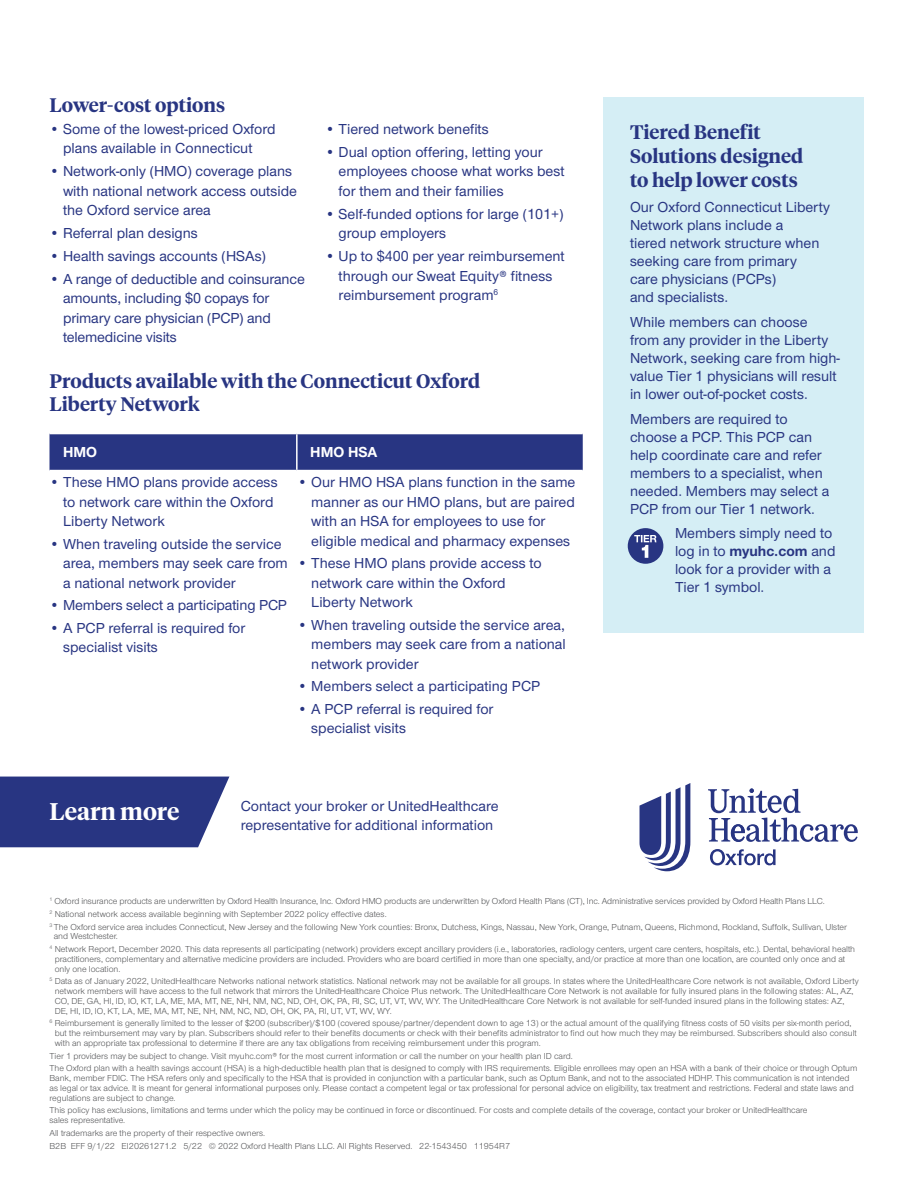
<style>
.page{position:relative;width:918px;height:1188px;background:#fff}
.page>*{position:absolute;margin:0;border:0;box-sizing:border-box;transform-origin:0 0}
.CTA{font:600 24px "UHC Serif Headline";color:#fff}
.H5{font:600 19.5px/24px "UHC Serif Headline";color:#283582}
.Body{font:500 15px/19.5px "UHC Sans";color:#283582}
.t1{font:700 15px "UHC Sans";color:#fff}
.Footnotes{font:9px/9.8px "UHC Sans";color:#57585a}
.Disclaimer_Copyrigh{font:9px/9.8px "UHC Sans";color:#57585a}
.s1{font-weight:700}
</style>
<div class="page">
<div style="left:603px;top:97px;width:261px;height:536px;background:#d5eef5"></div>
<svg style="left:640px;top:783px;width:50px;height:88px"></svg>
<svg style="left:710px;top:849px;width:66px;height:16px"></svg>
<svg style="left:708px;top:788px;width:150px;height:54px"></svg>
<div style="left:50px;top:434px;width:533px;height:36px;background:#283582"></div>
<hr style="left:296px;top:434px;width:2px;height:36px;background:#fff">
<div style="left:0;top:777px;width:229px;height:70px;background:#283582"></div>
<div style="left:628px;top:528px;width:35px;height:36px;background:#283582;border-radius:50%"></div>
<svg style="left:634px;top:535px;width:23px;height:23px"></svg>
<p class="H5" style="left:50px;top:92px;width:177px">Lower-cost options</p>
<p class="Body" style="left:63px;top:119px;width:214px;text-indent:-14px">• Some of the lowest-priced Oxford plans available in Connecticut</p>
<p class="Body" style="left:63px;top:161px;width:236px;text-indent:-14px">• Network-only (HMO) coverage plans with national network access outside the Oxford service area</p>
<p class="Body" style="left:50px;top:223px;width:150px">• Referral plan designs</p>
<p class="Body" style="left:50px;top:246px;width:218px">• Health savings accounts (HSAs)</p>
<p class="Body" style="left:63px;top:269px;width:243px;text-indent:-14px">• A range of deductible and coinsurance amounts, including $0 copays for primary care physician (PCP) and telemedicine visits</p>
<p class="Body" style="left:325px;top:119px;width:165px">• Tiered network benefits</p>
<p class="Body" style="left:339px;top:141px;width:228px;text-indent:-14px">• Dual option offering, letting your employees choose what works best for them and their families</p>
<p class="Body" style="left:339px;top:203px;width:227px;text-indent:-14px">• Self-funded options for large (101+) group employers</p>
<p class="Body" style="left:339px;top:246px;width:228px;text-indent:-14px">• Up to $400 per year reimbursement through our Sweat Equity® fitness reimbursement program<sup>6</sup></p>
<p class="H5" style="left:50px;top:368px;width:432px;line-height:23.4px">Products available with the Connecticut Oxford<br>Liberty Network</p>
<p class="t1" style="left:63px;top:442px;width:36px">HMO</p>
<p class="t1" style="left:310px;top:442px;width:69px">HMO HSA</p>
<p class="Body" style="left:63px;top:472px;width:216px;text-indent:-14px">• These HMO plans provide access to network care within the Oxford<br>Liberty Network</p>
<p class="Body" style="left:63px;top:533px;width:226px;text-indent:-14px">• When traveling outside the service area, members may seek care from a national network provider</p>
<p class="Body" style="left:50px;top:595px;width:239px">• Members select a participating PCP</p>
<p class="Body" style="left:63px;top:617px;width:184px;text-indent:-14px">• A PCP referral is required for specialist visits</p>
<p class="Body" style="left:311px;top:472px;width:266px;text-indent:-14px">• Our HMO HSA plans function in the same manner as our HMO plans, but are paired with an HSA for employees to use for eligible medical and pharmacy expenses</p>
<p class="Body" style="left:311px;top:553px;width:232px;text-indent:-14px">• These HMO plans provide access to network care within the Oxford<br>Liberty Network</p>
<p class="Body" style="left:311px;top:614px;width:256px;text-align:justify;text-indent:-14px">• When traveling outside the service area, members may seek care from a national network provider</p>
<p class="Body" style="left:298px;top:676px;width:244px">• Members select a participating PCP</p>
<p class="Body" style="left:311px;top:698px;width:184px;text-indent:-14px">• A PCP referral is required for specialist visits</p>
<p class="CTA" style="left:50px;top:795px;width:132px">Learn more</p>
<p class="Body" style="left:241px;top:795px;width:259px">Contact your broker or UnitedHealthcare representative for additional information</p>
<p class="H5" style="left:630px;top:119px;width:175px">Tiered Benefit<br>Solutions designed to help lower costs</p>
<p class="Body" style="left:630px;top:197px;width:202px;line-height:18px">Our Oxford Connecticut Liberty<br>Network plans include a<br>tiered network structure when seeking care from primary<br>care physicians (PCPs)<br>and specialists.</p>
<p class="Body" style="left:630px;top:312px;width:212px;line-height:18px">While members can choose from any provider in the Liberty<br>Network, seeking care from high&shy;value Tier 1 physicians will result in lower out-of-pocket costs.</p>
<p class="Body" style="left:630px;top:409px;width:201px;line-height:18px">Members are required to choose a PCP. This PCP can help coordinate care and refer members to a specialist, when needed. Members may select a<br>PCP from our Tier 1 network.</p>
<p class="Body" style="left:675px;top:524px;width:162px;line-height:18px">Members simply need to log in to <span class="s1">myuhc.com</span> and look for a provider with a<br>Tier 1 symbol.</p>
<p class="Footnotes" style="left:50px;top:896px;width:777px"><sup>1</sup> Oxford insurance products are underwritten by Oxford Health Insurance, Inc. Oxford HMO products are underwritten by Oxford Health Plans (CT), Inc. Administrative services provided by Oxford Health Plans LLC.</p>
<p class="Footnotes" style="left:50px;top:909px;width:339px"><sup>2</sup> National network access available beginning with September 2022 policy effective dates.</p>
<p class="Footnotes" style="left:54px;top:922px;width:795px;text-indent:-4px"><sup>3</sup> The Oxford service area includes Connecticut, New Jersey and the following New York counties: Bronx, Dutchess, Kings, Nassau, New York, Orange, Putnam, Queens, Richmond, Rockland, Suffolk, Sullivan, Ulster and Westchester.</p>
<p class="Footnotes" style="left:55px;top:944px;width:802px;text-indent:-5px"><sup>4</sup> Network Report, December 2020. This data represents all participating (network) providers except ancillary providers (i.e., laboratories, radiology centers, urgent care centers, hospitals, etc.). Dental, behavioral health practitioners, complementary and alternative medicine providers are included. Providers who are board certified in more than one specialty, and/or practice at more than one location, are counted only once and at only one location.</p>
<p class="Footnotes" style="left:55px;top:976px;width:806px;text-indent:-5px"><sup>5</sup> Data as of January 2022, UnitedHealthcare Networks national network statistics. National network may not be available for all groups. In states where the UnitedHealthcare Core network is not available, Oxford Liberty network members will have access to the full network that mirrors the UnitedHealthcare Choice Plus network. The UnitedHealthcare Core Network is not available for fully insured plans in the following states: AL, AZ, CO, DE, GA, HI, ID, IO, KT, LA, ME, MA, MT, NE, NH, NM, NC, ND, OH, OK, PA, RI, SC, UT, VT, WV, WY. The UnitedHealthcare Core Network is not available for self-funded insured plans in the following states: AZ, DE, HI, ID, IO, KT, LA, ME, MA, MT, NE, NH, NM, NC, ND, OH, OK, PA, RI, UT, VT, WV, WY.</p>
<p class="Footnotes" style="left:55px;top:1018px;width:804px;text-indent:-5px"><sup>6</sup> Reimbursement is generally limited to the lesser of $200 (subscriber)/$100 (covered spouse/partner/dependent down to age 13) or the actual amount of the qualifying fitness costs of 50 visits per six-month period, but the reimbursement may vary by plan. Subscribers should refer to their benefits documents or check with their benefits administrator to find out how much they may be reimbursed. Subscribers should also consult with an appropriate tax professional to determine if there are any tax obligations from receiving reimbursement under this program.</p>
<p class="Footnotes" style="left:50px;top:1051px;width:525px">Tier 1 providers may be subject to change. Visit myuhc.com® for the most current information or call the number on your health plan ID card.</p>
<p class="Disclaimer_Copyrigh" style="left:50px;top:1063px;width:809px">The Oxford plan with a health savings account (HSA) is a high-deductible health plan that is designed to comply with IRS requirements. Eligible enrollees may open an HSA with a bank of their choice or through Optum Bank, member FDIC. The HSA refers only and specifically to the HSA that is provided in conjunction with a particular bank, such as Optum Bank, and not to the associated HDHP. This communication is not intended as legal or tax advice. It is meant for general informational purposes only. Please contact a competent legal or tax professional for personal advice on eligibility, tax treatment and restrictions. Federal and state laws and regulations are subject to change.</p>
<p class="Footnotes" style="left:50px;top:1105px;width:760px">This policy has exclusions, limitations and terms under which the policy may be continued in force or discontinued. For costs and complete details of the coverage, contact your broker or UnitedHealthcare sales representative.</p>
<p class="Footnotes" style="left:50px;top:1128px;width:217px">All trademarks are the property of their respective owners.</p>
<p class="Disclaimer_Copyrigh" style="left:50px;top:1141px;width:462px">B2B EFF 9/1/22 EI20261271.2 5/22 © 2022 Oxford Health Plans LLC. All Rights Reserved. 22-1543450 11954R7</p>
</div>
